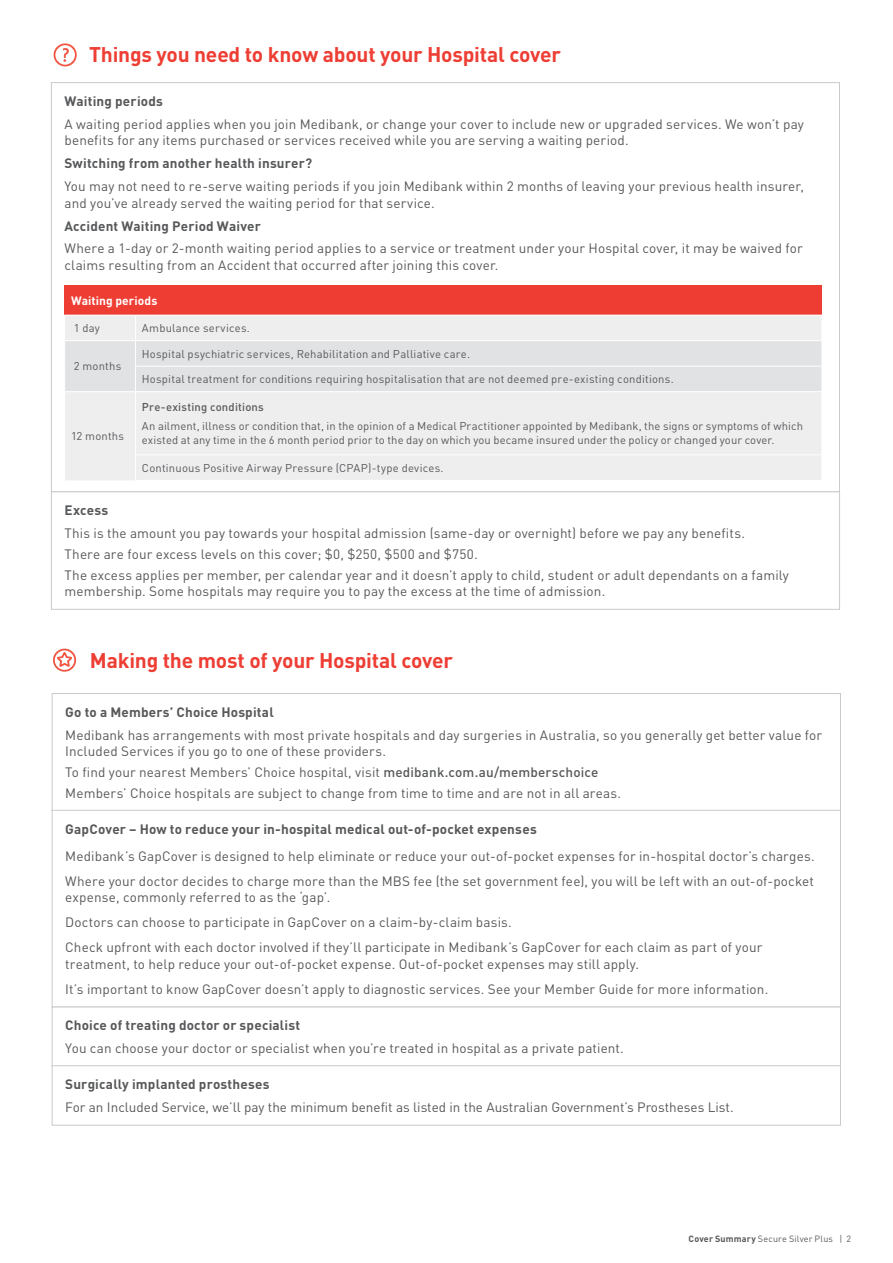
<style>
.page{position:relative;width:893px;height:1263px;background:#fff}
.page>*{position:absolute;margin:0;border:0;box-sizing:border-box;transform-origin:0 0}
.Sub_Header{font:700 21px "DINOT";letter-spacing:-.01em;color:#ee3e34}
.Copy_Bold{font:13.5px/16.5px "DINOT";letter-spacing:.01em;color:#57585a}
.Copy_Bold-2{font:700 13.5px "DINOT";letter-spacing:.015em;color:#57585a}
.Copy_Bold-3{font:700 12px "DINOT";letter-spacing:.005em;color:#fff}
.Table_Copy{font:11.25px/14.2px "DINOT";letter-spacing:.015em;color:#57585a}
.Table_Copy-2{font:500 11.25px "DINOT";letter-spacing:.02em;color:#57585a}
.t1{font:9px "DINOT";letter-spacing:.02em;color:#57585a}
.s1{font-weight:500}
.s2{font-weight:700}
</style>
<div class="page">
<svg style="left:53px;top:649px;width:23px;height:23px"></svg>
<div style="left:52px;top:693px;width:789px;height:118px;border:1px solid #c9cacc"></div>
<div style="left:65px;top:285px;width:757px;height:30px;background:#ee3e34"></div>
<div style="left:65px;top:392px;width:756px;height:88px;background:#eeeeef"></div>
<hr style="left:135px;top:392px;width:1px;height:62px;background:#fff">
<svg style="left:135px;top:455px;width:1px;height:25px"></svg>
<svg style="left:65px;top:316px;width:757px;height:75px"></svg>
<hr style="left:135px;top:454px;width:687px;height:1px;background:#fff">
<svg style="left:54px;top:43px;width:23px;height:23px"></svg>
<svg style="left:51px;top:491px;width:789px;height:119px"></svg>
<div style="left:52px;top:810px;width:789px;height:197px;border:1px solid #c9cacc"></div>
<div style="left:52px;top:1007px;width:789px;height:60px;border:1px solid #c9cacc"></div>
<div style="left:52px;top:1065px;width:789px;height:60px;border:1px solid #c9cacc"></div>
<p class="Sub_Header" style="left:89px;top:41px;width:473px">Things you need to know about your Hospital cover</p>
<p class="Copy_Bold-2" style="left:65px;top:92px;width:100px">Waiting periods</p>
<p class="Copy_Bold" style="left:65px;top:116px;width:741px">A waiting period applies when you join Medibank, or change your cover to include new or upgraded services. We won’t pay benefits for any items purchased or services received while you are serving a waiting period.</p>
<p class="Copy_Bold-2" style="left:65px;top:155px;width:249px">Switching from another health insurer?</p>
<p class="Copy_Bold" style="left:65px;top:178px;width:741px">You may not need to re-serve waiting periods if you join Medibank within 2 months of leaving your previous health insurer, and you’ve already served the waiting period for that service.</p>
<p class="Copy_Bold-2" style="left:65px;top:217px;width:198px">Accident Waiting Period Waiver</p>
<p class="Copy_Bold" style="left:65px;top:240px;width:740px">Where a 1-day or 2-month waiting period applies to a service or treatment under your Hospital cover, it may be waived for claims resulting from an Accident that occurred after joining this cover.</p>
<p class="Copy_Bold-3" style="left:71px;top:293px;width:88px">Waiting periods</p>
<p class="Table_Copy" style="left:74px;top:321px;width:28px">1 day</p>
<p class="Table_Copy" style="left:142px;top:321px;width:110px">Ambulance services.</p>
<p class="Table_Copy" style="left:74px;top:359px;width:49px">2 months</p>
<p class="Table_Copy" style="left:142px;top:346px;width:330px">Hospital psychiatric services, Rehabilitation and Palliative care.</p>
<p class="Table_Copy" style="left:142px;top:372px;width:533px">Hospital treatment for conditions requiring hospitalisation that are not deemed pre-existing conditions.</p>
<p class="Table_Copy" style="left:71px;top:429px;width:55px">12 months</p>
<p class="Table_Copy-2" style="left:142px;top:400px;width:123px">Pre-existing conditions</p>
<p class="Table_Copy" style="left:142px;top:418px;width:663px">An ailment, illness or condition that, in the opinion of a Medical Practitioner appointed by Medibank, the signs or symptoms of which existed at any time in the 6 month period prior to the day on which you became insured under the policy or changed your cover.</p>
<p class="Table_Copy" style="left:142px;top:460px;width:303px">Continuous Positive Airway Pressure (CPAP)-type devices.</p>
<p class="Copy_Bold-2" style="left:65px;top:502px;width:45px">Excess</p>
<p class="Copy_Bold" style="left:65px;top:525px;width:682px">This is the amount you pay towards your hospital admission (same-day or overnight) before we pay any benefits.</p>
<p class="Copy_Bold" style="left:65px;top:546px;width:415px">There are four excess levels on this cover; $0, $250, $500 and $750.</p>
<p class="Copy_Bold" style="left:65px;top:566px;width:726px">The excess applies per member, per calendar year and it doesn’t apply to child, student or adult dependants on a family membership. Some hospitals may require you to pay the excess at the time of admission.</p>
<p class="Sub_Header" style="left:90px;top:646px;width:364px">Making the most of your Hospital cover</p>
<p class="Copy_Bold-2" style="left:65px;top:703px;width:210px">Go to a Members’ Choice Hospital</p>
<p class="Copy_Bold" style="left:65px;top:726px;width:758px">Medibank has arrangements with most private hospitals and day surgeries in Australia, so you generally get better value for<br>Included Services if you go to one of these providers.</p>
<p class="Copy_Bold" style="left:65px;top:764px;width:535px">To find your nearest Members’ Choice hospital, visit <span class="s1">medibank.com.au/memberschoice</span></p>
<p class="Copy_Bold" style="left:65px;top:784px;width:557px">Members’ Choice hospitals are subject to change from time to time and are not in all areas.</p>
<p class="Copy_Bold-2" style="left:65px;top:820px;width:473px">GapCover – How to reduce your in-hospital medical out-of-pocket expenses</p>
<p class="Copy_Bold" style="left:65px;top:847px;width:751px">Medibank’s GapCover is designed to help eliminate or reduce your out-of-pocket expenses for in-hospital doctor’s charges.</p>
<p class="Copy_Bold" style="left:65px;top:872px;width:750px">Where your doctor decides to charge more than the MBS fee (the set government fee), you will be left with an out-of-pocket expense, commonly referred to as the ‘gap’.</p>
<p class="Copy_Bold" style="left:65px;top:914px;width:448px">Doctors can choose to participate in GapCover on a claim-by-claim basis.</p>
<p class="Copy_Bold" style="left:65px;top:939px;width:699px">Check upfront with each doctor involved if they’ll participate in Medibank’s GapCover for each claim as part of your treatment, to help reduce your out-of-pocket expense. Out-of-pocket expenses may still apply.</p>
<p class="Copy_Bold" style="left:65px;top:980px;width:705px">It’s important to know GapCover doesn’t apply to diagnostic services. See your Member Guide for more information.</p>
<p class="Copy_Bold-2" style="left:65px;top:1017px;width:236px">Choice of treating doctor or specialist</p>
<p class="Copy_Bold" style="left:65px;top:1040px;width:560px">You can choose your doctor or specialist when you’re treated in hospital as a private patient.</p>
<p class="Copy_Bold-2" style="left:65px;top:1075px;width:206px">Surgically implanted prostheses</p>
<p class="Copy_Bold" style="left:65px;top:1099px;width:670px">For an Included Service, we’ll pay the minimum benefit as listed in the Australian Government’s Prostheses List.</p>
<p class="t1" style="left:688px;top:1233px;width:164px"><span class="s2">Cover Summary</span> Secure Silver Plus | 2</p>
</div>
